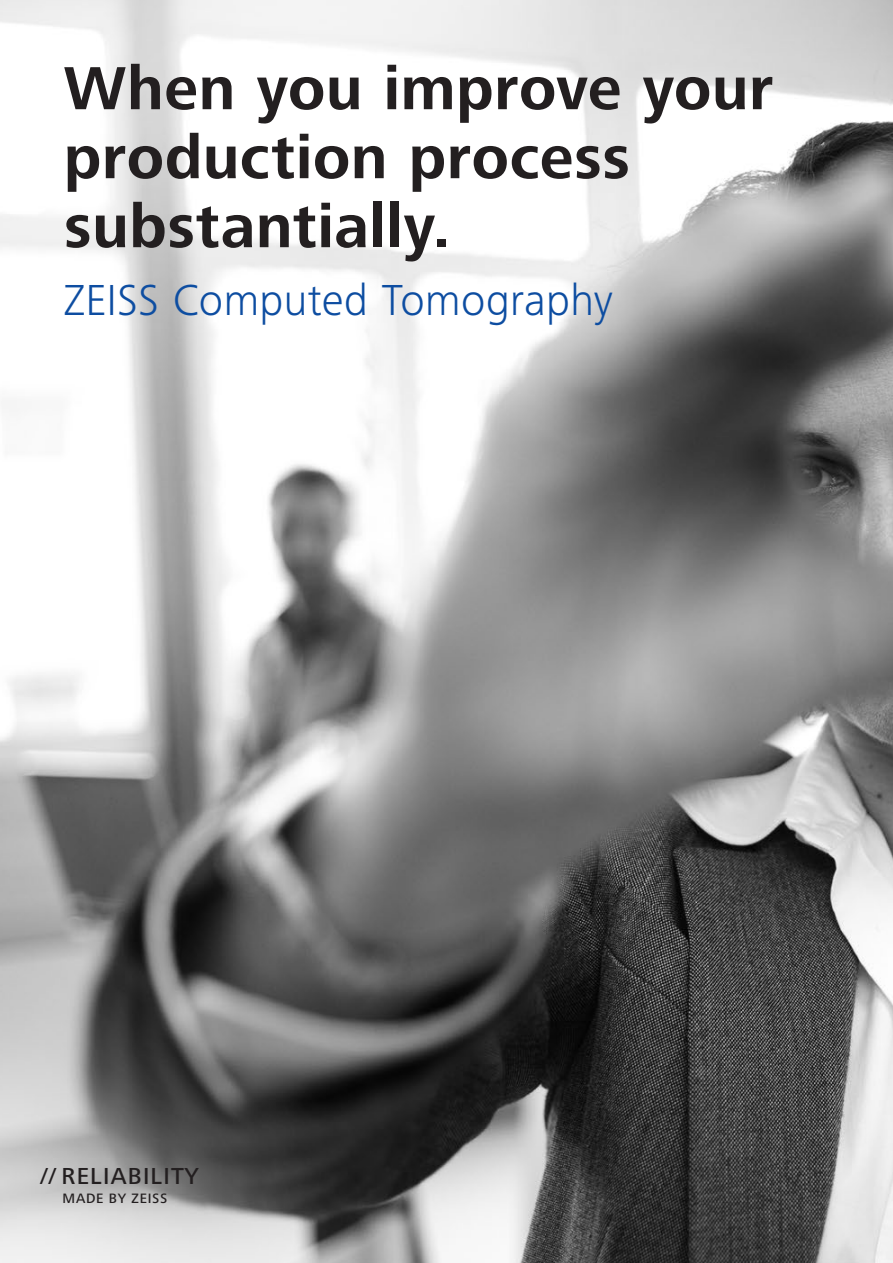
<style>
.page{position:relative;width:893px;height:1263px;background:#fff}
.page>*{position:absolute;margin:0;border:0;box-sizing:border-box;transform-origin:0 0}
.t1{font:700 63px/69px "Zeiss Frutiger Next Pro";letter-spacing:.01em;color:#231f20}
.t2{font:300 45px "Zeiss Frutiger Next Pro";letter-spacing:.005em;color:#0d4da1}
.t3{font:500 24px "Zeiss Frutiger Next Pro";letter-spacing:.05em;color:#231f20}
.t4{font:500 14.1px "Zeiss Frutiger Next Pro";letter-spacing:.05em;color:#231f20}
</style>
<div class="page">
<img style="left:0;top:0;width:893px;height:1263px">
<p class="t1" style="left:64px;top:54px;width:711px">When you improve your production process substantially.</p>
<p class="t2" style="left:64px;top:274px;width:551px">ZEISS Computed Tomography</p>
<p class="t3" style="left:40px;top:1163px;width:160px">// RELIABILITY</p>
<p class="t4" style="left:63px;top:1191px;width:106px">MADE BY ZEISS</p>
</div>
